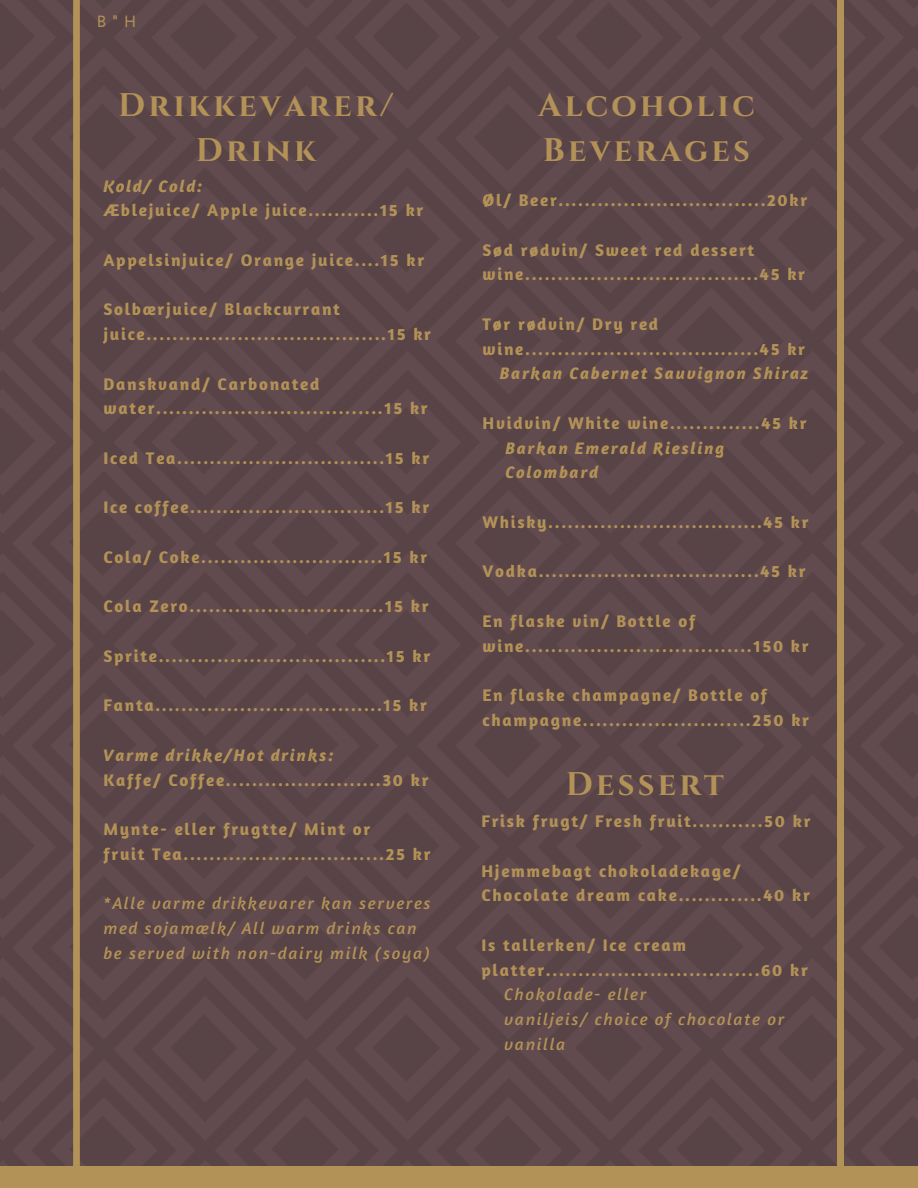
<style>
.page{position:relative;width:918px;height:1188px;background:#fff}
.page>*{position:absolute;margin:0;border:0;box-sizing:border-box;transform-origin:0 0}
.t1{font:700 32.7px/45px "Cinzel";letter-spacing:.1em;color:#b39257;text-align:center}
.t2{font:700 17.1px/24.8px "Amaranth";letter-spacing:.1em;color:#b39257}
.t3{font:italic 17.1px/24.8px "Amaranth";letter-spacing:.1em;color:#b39257}
.t4{font:italic 700 17.1px/24.8px "Amaranth";letter-spacing:.1em;color:#b39257}
.t5{font:700 16.35px "Josefin Sans";color:#b39257}
</style>
<div class="page">
<img style="left:0;top:0;width:918px;height:1167px">
<svg style="left:73px;top:0;width:7px;height:1167px;background:#af8f56"></svg>
<div style="left:0;top:1167px;width:918px;height:21px;background:#b39257"></div>
<div style="left:838px;top:0;width:6px;height:1181px;background:#b39257"></div>
<p class="t5" style="left:97px;top:15px;width:40px">B"H</p>
<h1 class="t1" style="left:118px;top:84px;width:277px">Drikkevarer/<br>Drink</h1>
<p class="t4" style="left:103px;top:173px;width:101px">Kold/ Cold:</p>
<p class="t2" style="left:103px;top:198px;width:321px">Æblejuice/ Apple juice...........15 kr</p>
<p class="t2" style="left:103px;top:247px;width:322px">Appelsinjuice/ Orange juice....15 kr</p>
<p class="t2" style="left:103px;top:297px;width:329px">Solbærjuice/ Blackcurrant juice.....................................15 kr</p>
<p class="t2" style="left:103px;top:371px;width:326px">Danskvand/ Carbonated water...................................15 kr</p>
<p class="t2" style="left:103px;top:445px;width:327px">Iced Tea................................15 kr</p>
<p class="t2" style="left:103px;top:495px;width:327px">Ice coffee..............................15 kr</p>
<p class="t2" style="left:103px;top:544px;width:325px">Cola/ Coke............................15 kr</p>
<p class="t2" style="left:103px;top:594px;width:326px">Cola Zero..............................15 kr</p>
<p class="t2" style="left:103px;top:643px;width:328px">Sprite...................................15 kr</p>
<p class="t2" style="left:103px;top:693px;width:325px">Fanta...................................15 kr</p>
<p class="t4" style="left:103px;top:742px;width:232px">Varme drikke/Hot drinks:</p>
<p class="t2" style="left:103px;top:767px;width:327px">Kaffe/ Coffee........................30 kr</p>
<p class="t2" style="left:103px;top:816px;width:328px">Mynte- eller frugtte/ Mint or<br>fruit Tea...............................25 kr</p>
<p class="t3" style="left:103px;top:891px;width:329px">*Alle varme drikkevarer kan serveres med sojamælk/ All warm drinks can be served with non-dairy milk (soya)</p>
<h1 class="t1" style="left:538px;top:84px;width:218px;text-align:left">Alcoholic<br>Beverages</h1>
<p class="t2" style="left:483px;top:187px;width:326px">Øl/ Beer................................20kr</p>
<p class="t2" style="left:483px;top:237px;width:324px">Sød rødvin/ Sweet red dessert wine....................................45 kr</p>
<p class="t2" style="left:483px;top:311px;width:324px">Tør rødvin/ Dry red wine....................................45 kr</p>
<p class="t4" style="left:500px;top:361px;width:309px">Barkan Cabernet Sauvignon Shiraz</p>
<p class="t2" style="left:483px;top:410px;width:325px">Hvidvin/ White wine..............45 kr</p>
<p class="t4" style="left:505px;top:435px;width:221px">Barkan Emerald Riesling<br>Colombard</p>
<p class="t2" style="left:483px;top:509px;width:328px">Whisky.................................45 kr</p>
<p class="t2" style="left:483px;top:559px;width:325px">Vodka..................................45 kr</p>
<p class="t2" style="left:483px;top:608px;width:328px">En flaske vin/ Bottle of wine...................................150 kr</p>
<p class="t2" style="left:483px;top:682px;width:328px">En flaske champagne/ Bottle of champagne..........................250 kr</p>
<h1 class="t1" style="left:566px;top:763px;width:160px">Dessert</h1>
<p class="t2" style="left:481px;top:809px;width:331px">Frisk frugt/ Fresh fruit...........50 kr</p>
<p class="t2" style="left:481px;top:858px;width:330px">Hjemmebagt chokoladekage/<br>Chocolate dream cake.............40 kr</p>
<p class="t2" style="left:481px;top:932px;width:328px">Is tallerken/ Ice cream platter.................................60 kr</p>
<p class="t3" style="left:504px;top:982px;width:282px">Chokolade- eller<br>vaniljeis/ choice of chocolate or vanilla</p>
</div>
